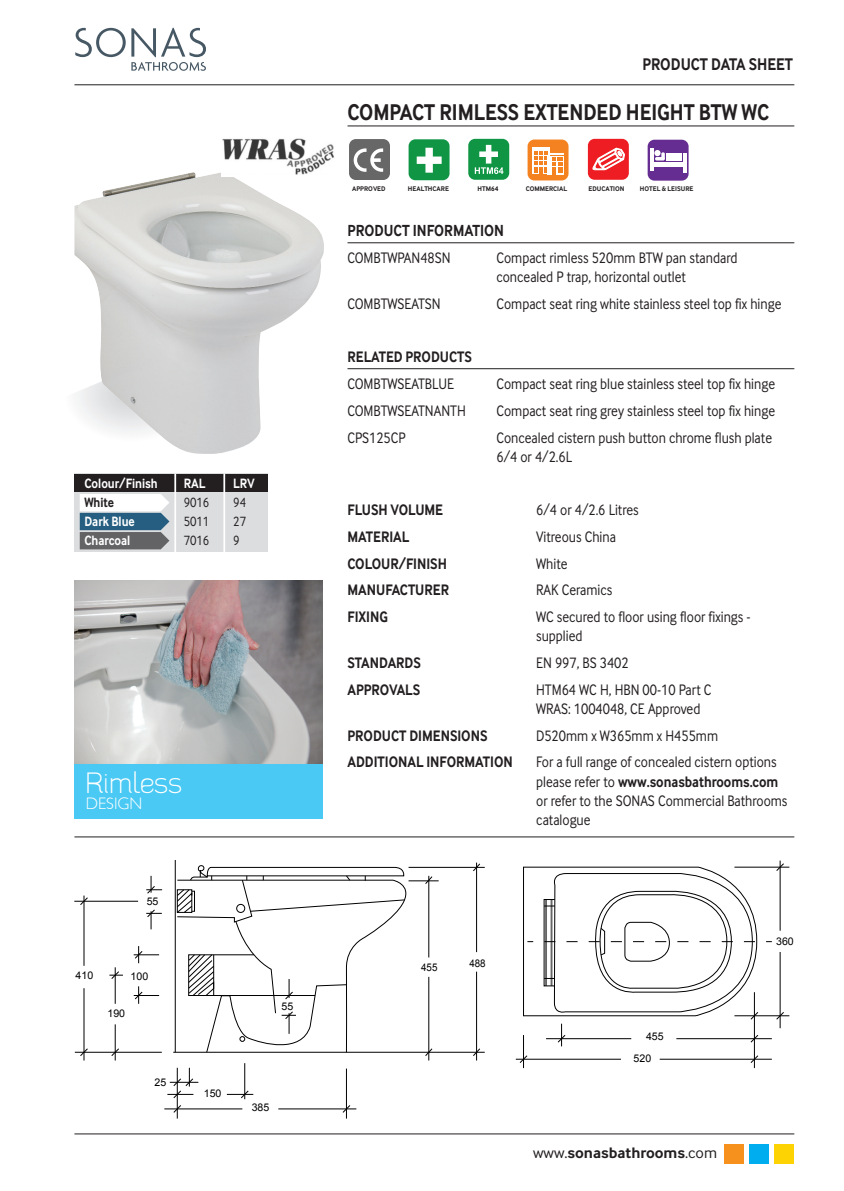
<style>
.page{position:relative;width:844px;height:1191px;background:#fff}
.page>*{position:absolute;margin:0;border:0;box-sizing:border-box;transform-origin:0 0}
.t1{font:28px "Santor";color:#fff}
.t2{font:700 23.62px "Inter Face Da Ma";color:#231f20;scale:.85 1}
.t3{font:700 17.5px "Inter Face Da Ma";color:#231f20;scale:.85 1}
.t4{font:700 16.62px "Inter Face Da Ma";color:#231f20;scale:.85 1}
.t5{font:300 16.62px "Gill Sans";color:#fff}
.t6{font:15.75px/19.2px "Inter Face Da Ma";color:#231f20;scale:.85 1}
.t7{font:700 15.75px "Inter Face Da Ma";color:#231f20;scale:.85 1}
.t8{font:700 15.75px "Inter Face Da Ma";color:#231f20}
.t9{font:700 14px "Inter Face Da Ma";color:#fff;scale:.85 1}
.t10{font:14px "Inter Face Da Ma";color:#231f20;scale:.85 1}
.t11{font:700 14px "Inter Face Da Ma";color:#231f20;scale:.85 1}
.t12{font:10.67px/21.9px "Arial";color:#000}
.t13{font:10.67px "Arial";color:#000;scale:.92 1}
.t14{font:700 7px "Inter Face Da Ma";color:#231f20;scale:.95 1}
.s1{font-weight:700}
.s2{font-weight:400}
</style>
<div class="page">
<hr style="left:74px;top:84px;width:720px;height:1px;background:#231f20">
<svg style="left:75px;top:28px;width:131px;height:43px"></svg>
<div style="left:773px;top:1143px;width:20px;height:20px;background:#fed304"></div>
<div style="left:749px;top:1143px;width:19px;height:20px;background:#00aeef"></div>
<div style="left:724px;top:1143px;width:20px;height:20px;background:#f6911e"></div>
<hr style="left:74px;top:1133px;width:720px;height:1px;background:#231f20">
<hr style="left:347px;top:125px;width:447px;height:1px;background:#231f20">
<hr style="left:347px;top:242px;width:447px;height:1px;background:#231f20">
<hr style="left:347px;top:368px;width:447px;height:1px;background:#231f20">
<img style="left:74px;top:172px;width:250px;height:282px">
<hr style="left:408px;top:867px;width:76px;height:1px;background:#000">
<hr style="left:476px;top:862px;width:1px;height:90px;background:#000">
<hr style="left:476px;top:971px;width:1px;height:89px;background:#000">
<hr style="left:428px;top:977px;width:1px;height:83px;background:#000">
<hr style="left:428px;top:876px;width:1px;height:81px;background:#000">
<hr style="left:74px;top:901px;width:64px;height:1px;background:#000">
<hr style="left:84px;top:895px;width:1px;height:70px;background:#000">
<hr style="left:84px;top:988px;width:1px;height:72px;background:#000">
<hr style="left:75px;top:1052px;width:87px;height:1px;background:#000">
<hr style="left:115px;top:1024px;width:1px;height:36px;background:#000">
<hr style="left:115px;top:967px;width:1px;height:36px;background:#000">
<hr style="left:177px;top:1067px;width:1px;height:51px;background:#000">
<hr style="left:346px;top:1068px;width:1px;height:50px;background:#000">
<hr style="left:164px;top:1108px;width:78px;height:1px;background:#000">
<hr style="left:278px;top:1108px;width:78px;height:1px;background:#000">
<hr style="left:244px;top:1063px;width:1px;height:36px;background:#000">
<svg style="left:80px;top:897px;width:8px;height:8px"></svg>
<svg style="left:146px;top:876px;width:16px;height:18px"></svg>
<svg style="left:424px;top:875px;width:9px;height:9px"></svg>
<svg style="left:424px;top:1047px;width:9px;height:9px"></svg>
<svg style="left:342px;top:1104px;width:9px;height:9px"></svg>
<svg style="left:173px;top:1104px;width:9px;height:9px"></svg>
<svg style="left:167px;top:1067px;width:31px;height:31px"></svg>
<svg style="left:227px;top:1090px;width:26px;height:8px"></svg>
<svg style="left:472px;top:1047px;width:8px;height:9px"></svg>
<svg style="left:472px;top:863px;width:8px;height:8px"></svg>
<svg style="left:176px;top:865px;width:229px;height:187px"></svg>
<svg style="left:146px;top:909px;width:16px;height:20px"></svg>
<svg style="left:134px;top:946px;width:25px;height:17px"></svg>
<svg style="left:109px;top:970px;width:14px;height:9px"></svg>
<svg style="left:134px;top:986px;width:25px;height:17px"></svg>
<svg style="left:111px;top:1047px;width:9px;height:9px"></svg>
<svg style="left:80px;top:1047px;width:8px;height:9px"></svg>
<hr style="left:173px;top:1052px;width:311px;height:1px;background:#000">
<hr style="left:175px;top:860px;width:1px;height:192px;background:#000">
<hr style="left:408px;top:880px;width:30px;height:1px;background:#000">
<hr style="left:734px;top:867px;width:55px;height:1px;background:#000">
<hr style="left:779px;top:860px;width:1px;height:70px;background:#000">
<hr style="left:734px;top:1015px;width:55px;height:1px;background:#000">
<hr style="left:753px;top:992px;width:1px;height:76px;background:#000">
<hr style="left:659px;top:1059px;width:112px;height:1px;background:#000">
<hr style="left:515px;top:1059px;width:105px;height:1px;background:#000">
<svg style="left:749px;top:1054px;width:9px;height:9px"></svg>
<svg style="left:523px;top:862px;width:261px;height:184px"></svg>
<hr style="left:523px;top:1035px;width:1px;height:33px;background:#000">
<svg style="left:519px;top:1055px;width:8px;height:8px"></svg>
<div style="left:349px;top:139px;width:41px;height:41px;background:#676767;border-radius:7px"></div>
<svg style="left:353px;top:148px;width:30px;height:24px"></svg>
<div style="left:408px;top:139px;width:41px;height:41px;background:#0f9544;border-radius:7px"></div>
<svg style="left:416px;top:148px;width:25px;height:25px"></svg>
<div style="left:468px;top:139px;width:41px;height:41px;background:#0f9544;border-radius:7px"></div>
<svg style="left:474px;top:145px;width:29px;height:29px"></svg>
<div style="left:527px;top:139px;width:41px;height:41px;background:#f58220;border-radius:7px"></div>
<svg style="left:532px;top:147px;width:32px;height:28px"></svg>
<div style="left:587px;top:139px;width:41px;height:41px;background:#ee1d23;border-radius:7px"></div>
<svg style="left:592px;top:147px;width:33px;height:23px"></svg>
<div style="left:647px;top:140px;width:41px;height:40px;background:#652d91;border-radius:7px"></div>
<div style="left:665px;top:153px;width:16px;height:7px;background:#fff"></div>
<hr style="left:653px;top:162px;width:30px;height:4px;background:#fff">
<svg style="left:650px;top:148px;width:3px;height:23px"></svg>
<svg style="left:682px;top:153px;width:4px;height:19px"></svg>
<svg style="left:654px;top:150px;width:10px;height:10px"></svg>
<img style="left:221px;top:138px;width:113px;height:39px">
<hr style="left:74px;top:836px;width:720px;height:1px;background:#231f20">
<img style="left:74px;top:580px;width:248px;height:183px">
<div style="left:74px;top:763px;width:248px;height:55px;background:#49c9f4"></div>
<div style="left:74px;top:474px;width:194px;height:78px;background:#dcdddf"></div>
<div style="left:74px;top:474px;width:194px;height:18px;background:#231f20"></div>
<hr style="left:223px;top:473px;width:2px;height:82px;background:#fff">
<hr style="left:174px;top:473px;width:2px;height:82px;background:#fff">
<svg style="left:80px;top:494px;width:89px;height:55px;background:#8b9ca8"></svg>
<p class="t9" style="left:84px;top:478px;width:88px">Colour/Finish</p>
<p class="t9" style="left:184px;top:478px;width:27px">RAL</p>
<p class="t9" style="left:233px;top:478px;width:27px">LRV</p>
<p class="t11" style="left:84px;top:497px;width:37px">White</p>
<p class="t10" style="left:184px;top:498px;width:32px">9016</p>
<p class="t10" style="left:233px;top:498px;width:17px">94</p>
<p class="t9" style="left:84px;top:516px;width:61px">Dark Blue</p>
<p class="t10" style="left:184px;top:517px;width:32px">5011</p>
<p class="t10" style="left:233px;top:517px;width:17px">27</p>
<p class="t9" style="left:84px;top:535px;width:56px">Charcoal</p>
<p class="t10" style="left:184px;top:536px;width:32px">7016</p>
<p class="t10" style="left:233px;top:536px;width:9px">9</p>
<h1 class="t1" style="left:86px;top:772px;width:98px">Rimless</h1>
<p class="t5" style="left:86px;top:793px;width:58px">DESIGN</p>
<p class="t12" style="left:147px;top:890px;width:13px">55</p>
<p class="t12" style="left:76px;top:964px;width:19px">410</p>
<p class="t12" style="left:131px;top:965px;width:19px">100</p>
<p class="t12" style="left:107px;top:1002px;width:19px">190</p>
<p class="t12" style="left:154px;top:1071px;width:13px">25</p>
<p class="t12" style="left:281px;top:995px;width:13px">55</p>
<p class="t12" style="left:204px;top:1082px;width:19px">150</p>
<p class="t12" style="left:252px;top:1096px;width:19px">385</p>
<p class="t3" style="left:642px;top:58px;width:178px">PRODUCT DATA SHEET</p>
<h2 class="t2" style="left:347px;top:103px;width:497px">COMPACT RIMLESS EXTENDED HEIGHT BTW WC</h2>
<p class="t14" style="left:352px;top:186px;width:37px">APPROVED</p>
<p class="t14" style="left:408px;top:186px;width:45px">HEALTHCARE</p>
<p class="t14" style="left:477px;top:186px;width:23px">HTM64</p>
<p class="t14" style="left:525px;top:186px;width:45px">COMMERCIAL</p>
<p class="t14" style="left:588px;top:186px;width:39px">EDUCATION</p>
<p class="t14" style="left:639px;top:186px;width:58px">HOTEL &amp; LEISURE</p>
<p class="t4" style="left:347px;top:224px;width:186px">PRODUCT INFORMATION</p>
<p class="t6" style="left:347px;top:250px;width:123px">COMBTWPAN48SN</p>
<p class="t6" style="left:496px;top:250px;width:285px">Compact rimless 520mm BTW pan standard concealed P trap, horizontal outlet</p>
<p class="t6" style="left:347px;top:296px;width:111px">COMBTWSEATSN</p>
<p class="t6" style="left:496px;top:296px;width:337px">Compact seat ring white stainless steel top fix hinge</p>
<p class="t7" style="left:347px;top:351px;width:148px">RELATED PRODUCTS</p>
<p class="t6" style="left:347px;top:376px;width:127px">COMBTWSEATBLUE</p>
<p class="t6" style="left:496px;top:376px;width:329px">Compact seat ring blue stainless steel top fix hinge</p>
<p class="t6" style="left:347px;top:402px;width:141px">COMBTWSEATNANTH</p>
<p class="t6" style="left:496px;top:402px;width:329px">Compact seat ring grey stainless steel top fix hinge</p>
<p class="t6" style="left:347px;top:429px;width:70px">CPS125CP</p>
<p class="t6" style="left:496px;top:429px;width:326px">Concealed cistern push button chrome flush plate<br>6/4 or 4/2.6L</p>
<p class="t7" style="left:347px;top:503px;width:114px">FLUSH VOLUME</p>
<p class="t6" style="left:536px;top:502px;width:122px">6/4 or 4/2.6 Litres</p>
<p class="t7" style="left:347px;top:530px;width:74px">MATERIAL</p>
<p class="t6" style="left:536px;top:528px;width:95px">Vitreous China</p>
<p class="t7" style="left:347px;top:557px;width:118px">COLOUR/FINISH</p>
<p class="t6" style="left:536px;top:555px;width:38px">White</p>
<p class="t7" style="left:347px;top:584px;width:121px">MANUFACTURER</p>
<p class="t6" style="left:536px;top:582px;width:91px">RAK Ceramics</p>
<p class="t7" style="left:347px;top:610px;width:49px">FIXING</p>
<p class="t6" style="left:536px;top:608px;width:254px">WC secured to floor using floor fixings - supplied</p>
<p class="t7" style="left:347px;top:656px;width:88px">STANDARDS</p>
<p class="t6" style="left:536px;top:654px;width:110px">EN 997, BS 3402</p>
<p class="t7" style="left:347px;top:683px;width:87px">APPROVALS</p>
<p class="t6" style="left:536px;top:681px;width:208px">HTM64 WC H, HBN 00-10 Part C<br>WRAS: 1004048, CE Approved</p>
<p class="t7" style="left:347px;top:729px;width:166px">PRODUCT DIMENSIONS</p>
<p class="t6" style="left:536px;top:727px;width:215px">D520mm x W365mm x H455mm</p>
<p class="t7" style="left:347px;top:755px;width:196px">ADDITIONAL INFORMATION</p>
<p class="t6" style="left:536px;top:754px;width:297px">For a full range of concealed cistern options please refer to <span class="s1">www.sonasbathrooms.com </span>or refer to the SONAS Commercial Bathrooms catalogue</p>
<p class="t13" style="left:421px;top:961px;width:19px">455</p>
<p class="t13" style="left:469px;top:956px;width:19px">488</p>
<p class="t12" style="left:633px;top:1025px;width:32px;text-indent:12px">455<br>520</p>
<p class="t8" style="left:533px;top:1146px;width:185px"><span class="s2">www.</span>sonasbathrooms<span class="s2">.com</span></p>
<p class="t12" style="left:776px;top:930px;width:19px">360</p>
</div>
